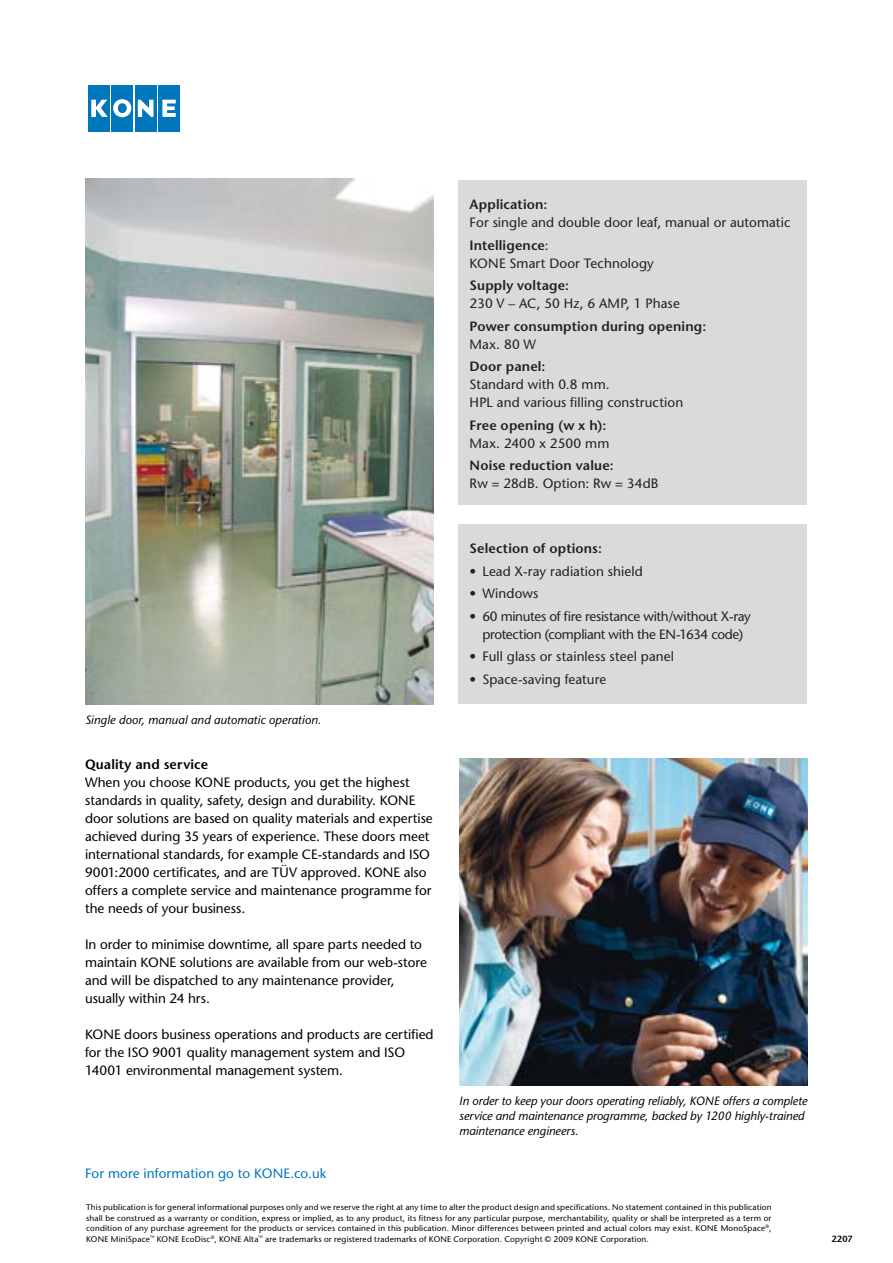
<style>
.page{position:relative;width:893px;height:1263px;background:#fff}
.page>*{position:absolute;margin:0;border:0;box-sizing:border-box;transform-origin:0 0}
.t1{font:13.5px/18px "Stone Sans";letter-spacing:-.005em;color:#000}
.t2{font:13.5px/22.5px "Stone Sans";letter-spacing:.005em;color:#212122}
.t3{font:600 13.5px "Stone Sans";letter-spacing:.01em;color:#212122}
.t4{font:13.5px/18px "Stone Sans";letter-spacing:-.025em;color:#212122;text-align:center}
.t5{font:13.5px "Stone Sans";letter-spacing:.005em;color:#0076bd}
.t6{font:600 13.5px "Stone Sans";letter-spacing:.015em;color:#000}
.t7{font:italic 12px/15px "Stone Sans";color:#000}
.t8{font:600 9px "Stone Sans";color:#000}
.t9{font:8.25px/10.5px "Stone Sans";letter-spacing:.025em;color:#000;text-align:justify}
.s1{font-weight:600}
.s2{font-style:inherit}
</style>
<div class="page">
<img style="left:459px;top:758px;width:349px;height:327px">
<div style="left:88px;top:85px;width:21px;height:46px;background:#0076bd"></div>
<div style="left:135px;top:85px;width:21px;height:46px;background:#0076bd"></div>
<svg style="left:138px;top:100px;width:15px;height:17px"></svg>
<div style="left:112px;top:85px;width:21px;height:46px;background:#0076bd"></div>
<svg style="left:91px;top:99px;width:40px;height:18px"></svg>
<div style="left:158px;top:85px;width:22px;height:46px;background:#0076bd"></div>
<svg style="left:162px;top:100px;width:14px;height:17px"></svg>
<img style="left:85px;top:179px;width:349px;height:525px">
<div style="left:458px;top:180px;width:348px;height:325px;background:#d9dadb"></div>
<div style="left:458px;top:524px;width:348px;height:180px;background:#d9dadb"></div>
<p class="t3" style="left:470px;top:196px;width:79px">Application:</p>
<p class="t2" style="left:470px;top:211px;width:322px">For single and double door leaf, manual or automatic<br><span class="s1">Intelligence</span>:</p>
<p class="t2" style="left:470px;top:252px;width:186px">KONE Smart Door Technology</p>
<p class="t3" style="left:470px;top:277px;width:101px">Supply voltage:</p>
<p class="t2" style="left:470px;top:292px;width:212px">230 V – AC, 50 Hz, 6 AMP, 1 Phase</p>
<p class="t3" style="left:470px;top:318px;width:238px">Power consumption during opening:</p>
<p class="t2" style="left:470px;top:333px;width:68px">Max. 80 W</p>
<p class="t3" style="left:470px;top:358px;width:77px">Door panel:</p>
<p class="t2" style="left:470px;top:375px;width:215px;line-height:18px">Standard with 0.8 mm.<br>HPL and various filling construction</p>
<p class="t3" style="left:470px;top:417px;width:138px">Free opening (w x h):</p>
<p class="t2" style="left:470px;top:432px;width:141px">Max. 2400 x 2500 mm</p>
<p class="t3" style="left:470px;top:457px;width:145px">Noise reduction value:</p>
<p class="t2" style="left:470px;top:472px;width:191px">Rw = 28dB. Option: Rw = 34dB</p>
<p class="t7" style="left:85px;top:712px;width:238px">Single door, manual and automatic operation.</p>
<p class="t6" style="left:85px;top:756px;width:124px">Quality and service</p>
<p class="t1" style="left:85px;top:773px;width:349px">When you choose KONE products, you get the highest standards in quality, safety, design and durability. KONE door solutions are based on quality materials and expertise achieved during 35 years of experience. These doors meet international standards, for example CE-standards and ISO 9001:2000 certificates, and are TÜV approved. KONE also offers a complete service and maintenance programme for the needs of your business.</p>
<p class="t1" style="left:85px;top:935px;width:343px">In order to minimise downtime, all spare parts needed to maintain KONE solutions are available from our web-store and will be dispatched to any maintenance provider, usually within 24 hrs.</p>
<p class="t1" style="left:85px;top:1025px;width:350px">KONE doors business operations and products are certified for the ISO 9001 quality management system and ISO<br>14001 environmental management system.</p>
<p class="t3" style="left:470px;top:540px;width:134px">Selection of options:</p>
<p class="t2" style="left:470px;top:560px;width:175px">• Lead X-ray radiation shield</p>
<p class="t2" style="left:470px;top:582px;width:70px">• Windows</p>
<p class="t4" style="left:470px;top:607px;width:283px">• 60 minutes of fire resistance with/without X-ray protection (compliant with the EN-1634 code)</p>
<p class="t2" style="left:470px;top:645px;width:206px">• Full glass or stainless steel panel</p>
<p class="t2" style="left:470px;top:668px;width:138px">• Space-saving feature</p>
<p class="t7" style="left:459px;top:1093px;width:350px">In order to keep your doors operating reliably, KONE offers a complete service and maintenance program<span class="s2">me</span>, backed by 1200 highly-trained maintenance engineers.</p>
<p class="t5" style="left:85px;top:1165px;width:243px">For more information go to KONE.co.uk</p>
<p class="t9" style="left:86px;top:1202px;width:687px">This publication is for general informational purposes only and we reserve the right at any time to alter the product design and specifications. No statement contained in this publication shall be construed as a warranty or condition, express or implied, as to any product, its fitness for any particular purpose, merchantability, quality or shall be interpreted as a term or condition of any purchase agreement for the products or services contained in this publication. Minor differences between printed and actual colors may exist. KONE MonoSpace<sup>®</sup>, KONE MiniSpace<sup>™</sup> KONE EcoDisc<sup>®</sup>, KONE Alta<sup>™</sup> are trademarks or registered trademarks of KONE Corporation. Copyright © 2009 KONE Corporation.</p>
<p class="t8" style="left:831px;top:1233px;width:23px">2207</p>
</div>
